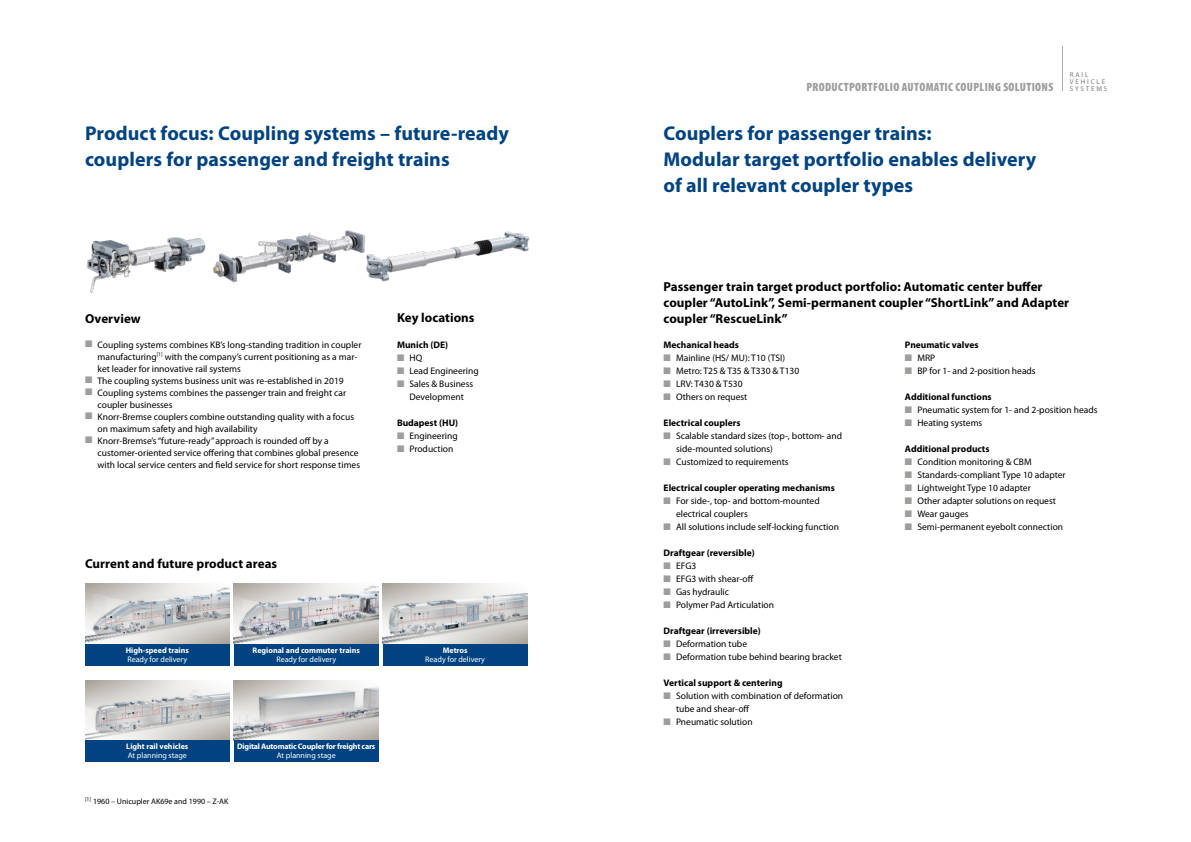
<style>
.page{position:relative;width:1191px;height:842px;background:#fff}
.page>*{position:absolute;margin:0;border:0;box-sizing:border-box;transform-origin:0 0}
.t1{font:700 20px/26px "Myriad Pro";letter-spacing:.005em;color:#004380}
.t2{font:700 13px/16px "Myriad Pro";letter-spacing:.005em;color:#000}
.t3{font:900 condensed 12px "Myriad Pro";letter-spacing:.03em;color:#9d9d9c}
.t4{font:9.5px/12px "Myriad Pro";color:#000}
.t5{font:700 9.5px "Myriad Pro";color:#000}
.t6{font:8px "Myriad Pro";color:#fff}
.t7{font:700 8px "Myriad Pro";color:#fff}
.t8{font:700 8px "Myriad Pro";letter-spacing:-.025em;color:#fff}
.t9{font:8px "Myriad Pro";color:#000}
.t10{font:7px/7px "Myriad Pro";letter-spacing:.26em;color:#7c7b7b}
.s1{color:#9d9d9c}
</style>
<div class="page">
<hr style="left:1060px;top:45px;width:3px;height:48px;background:#000;opacity:.3">
<img style="left:85px;top:583px;width:145px;height:61px">
<img style="left:234px;top:583px;width:144px;height:61px">
<img style="left:383px;top:583px;width:144px;height:61px">
<div style="left:85px;top:644px;width:145px;height:22px;background:#004380"></div>
<img style="left:85px;top:680px;width:145px;height:60px">
<img style="left:234px;top:680px;width:144px;height:60px">
<div style="left:234px;top:644px;width:144px;height:22px;background:#004380"></div>
<div style="left:383px;top:644px;width:144px;height:22px;background:#004380"></div>
<div style="left:85px;top:740px;width:145px;height:22px;background:#004380"></div>
<div style="left:234px;top:740px;width:144px;height:22px;background:#004380"></div>
<img style="left:86px;top:237px;width:106px;height:56px">
<img style="left:192px;top:230px;width:156px;height:53px">
<img style="left:348px;top:230px;width:182px;height:52px">
<h1 class="t1" style="left:85px;top:121px;width:425px">Product focus: Coupling systems – future-ready couplers for passenger and freight trains</h1>
<h2 class="t2" style="left:85px;top:310px;width:57px">Overview</h2>
<p class="t4" style="left:98px;top:338px;width:265px;text-indent:-13px"><span class="s1">■</span> Coupling systems combines KB’s long-standing tradition in coupler manufacturing<sup>[1]</sup> with the company’s current positioning as a mar&shy;ket leader for innovative rail systems</p>
<p class="t4" style="left:85px;top:374px;width:260px"><span class="s1">■</span> The coupling systems business unit was re-established in 2019</p>
<p class="t4" style="left:98px;top:386px;width:250px;text-indent:-13px"><span class="s1">■</span> Coupling systems combines the passenger train and freight car coupler businesses</p>
<p class="t4" style="left:98px;top:410px;width:258px;text-indent:-13px"><span class="s1">■</span> Knorr-Bremse couplers combine outstanding quality with a focus on maximum safety and high availability</p>
<p class="t4" style="left:98px;top:435px;width:264px;text-indent:-13px"><span class="s1">■</span> Knorr-Bremse’s “future-ready” approach is rounded off by a customer-oriented service offering that combines global presence with local service centers and field service for short response times</p>
<h2 class="t2" style="left:397px;top:310px;width:79px">Key locations</h2>
<p class="t5" style="left:397px;top:339px;width:53px">Munich (DE)</p>
<p class="t4" style="left:397px;top:352px;width:27px"><span class="s1">■</span> HQ</p>
<p class="t4" style="left:397px;top:365px;width:83px"><span class="s1">■</span> Lead Engineering</p>
<p class="t4" style="left:397px;top:378px;width:78px;line-height:13px;text-align:center"><span class="s1">■</span> Sales &amp; Business<br>Development</p>
<p class="t5" style="left:397px;top:417px;width:63px">Budapest (HU)</p>
<p class="t4" style="left:397px;top:430px;width:62px"><span class="s1">■</span> Engineering</p>
<p class="t4" style="left:397px;top:443px;width:58px"><span class="s1">■</span> Production</p>
<h2 class="t2" style="left:85px;top:556px;width:194px">Current and future product areas</h2>
<p class="t7" style="left:126px;top:645px;width:65px">High-speed trains</p>
<p class="t6" style="left:127px;top:654px;width:61px">Ready for delivery</p>
<p class="t7" style="left:253px;top:645px;width:109px">Regional and commuter trains</p>
<p class="t6" style="left:276px;top:654px;width:61px">Ready for delivery</p>
<p class="t7" style="left:126px;top:742px;width:64px">Light rail vehicles</p>
<p class="t6" style="left:128px;top:751px;width:60px">At planning stage</p>
<p class="t8" style="left:237px;top:742px;width:140px">Digital Automatic Coupler for freight cars</p>
<p class="t6" style="left:277px;top:751px;width:60px">At planning stage</p>
<p class="t9" style="left:85px;top:797px;width:145px"><sup>[1]</sup> 1960 – Unicupler AK69e and 1990 – Z-AK</p>
<p class="t7" style="left:443px;top:645px;width:26px">Metros</p>
<p class="t6" style="left:425px;top:654px;width:61px">Ready for delivery</p>
<p class="t3" style="left:806px;top:80px;width:248px">PRODUCTPORTFOLIO AUTOMATIC COUPLING SOLUTIONS</p>
<p class="t10" style="left:1069px;top:71px;width:39px">RAIL<br>VEHICLE<br>SYSTEMS</p>
<h1 class="t1" style="left:663px;top:121px;width:374px">Couplers for passenger trains:<br>Modular target portfolio enables delivery of all relevant coupler types</h1>
<h2 class="t2" style="left:663px;top:278px;width:407px">Passenger train target product portfolio: Automatic center buffer coupler “AutoLink”, Semi-permanent coupler “ShortLink” and Adapter coupler “RescueLink”</h2>
<p class="t5" style="left:663px;top:339px;width:77px">Mechanical heads</p>
<p class="t4" style="left:663px;top:352px;width:123px"><span class="s1">■</span> Mainline (HS/ MU): T10 (TSI)</p>
<p class="t4" style="left:663px;top:365px;width:137px"><span class="s1">■</span> Metro: T25 &amp; T35 &amp; T330 &amp; T130</p>
<p class="t4" style="left:663px;top:378px;width:81px"><span class="s1">■</span> LRV: T430 &amp; T530</p>
<p class="t4" style="left:663px;top:391px;width:85px"><span class="s1">■</span> Others on request</p>
<p class="t5" style="left:663px;top:418px;width:78px">Electrical couplers</p>
<p class="t4" style="left:676px;top:430px;width:167px;line-height:13px;text-indent:-13px"><span class="s1">■</span> Scalable standard sizes (top-, bottom- and side-mounted solutions)</p>
<p class="t4" style="left:663px;top:456px;width:126px"><span class="s1">■</span> Customized to requirements</p>
<p class="t5" style="left:663px;top:483px;width:173px">Electrical coupler operating mechanisms</p>
<p class="t4" style="left:676px;top:494px;width:145px;line-height:13px;text-indent:-13px"><span class="s1">■</span> For side-, top- and bottom-mounted electrical couplers</p>
<p class="t4" style="left:663px;top:521px;width:177px"><span class="s1">■</span> All solutions include self-locking function</p>
<p class="t5" style="left:663px;top:548px;width:93px">Draftgear (reversible)</p>
<p class="t4" style="left:663px;top:560px;width:34px"><span class="s1">■</span> EFG3</p>
<p class="t4" style="left:663px;top:573px;width:92px"><span class="s1">■</span> EFG3 with shear-off</p>
<p class="t4" style="left:663px;top:586px;width:67px"><span class="s1">■</span> Gas hydraulic</p>
<p class="t4" style="left:663px;top:599px;width:112px"><span class="s1">■</span> Polymer Pad Articulation</p>
<p class="t5" style="left:663px;top:625px;width:99px">Draftgear (irreversible)</p>
<p class="t4" style="left:663px;top:638px;width:85px"><span class="s1">■</span> Deformation tube</p>
<p class="t4" style="left:663px;top:651px;width:180px"><span class="s1">■</span> Deformation tube behind bearing bracket</p>
<p class="t5" style="left:663px;top:677px;width:121px">Vertical support &amp; centering</p>
<p class="t4" style="left:676px;top:690px;width:169px;line-height:13px;text-indent:-13px"><span class="s1">■</span> Solution with combination of deformation tube and shear-off</p>
<p class="t4" style="left:663px;top:716px;width:91px"><span class="s1">■</span> Pneumatic solution</p>
<p class="t5" style="left:905px;top:339px;width:75px">Pneumatic valves</p>
<p class="t4" style="left:905px;top:352px;width:32px"><span class="s1">■</span> MRP</p>
<p class="t4" style="left:905px;top:365px;width:132px"><span class="s1">■</span> BP for 1- and 2-position heads</p>
<p class="t5" style="left:905px;top:392px;width:88px">Additional functions</p>
<p class="t4" style="left:905px;top:404px;width:194px"><span class="s1">■</span> Pneumatic system for 1- and 2-position heads</p>
<p class="t4" style="left:905px;top:417px;width:79px"><span class="s1">■</span> Heating systems</p>
<p class="t5" style="left:905px;top:444px;width:86px">Additional products</p>
<p class="t4" style="left:905px;top:456px;width:128px"><span class="s1">■</span> Condition monitoring &amp; CBM</p>
<p class="t4" style="left:905px;top:469px;width:162px"><span class="s1">■</span> Standards-compliant Type 10 adapter</p>
<p class="t4" style="left:905px;top:482px;width:127px"><span class="s1">■</span> Lightweight Type 10 adapter</p>
<p class="t4" style="left:905px;top:495px;width:153px"><span class="s1">■</span> Other adapter solutions on request</p>
<p class="t4" style="left:905px;top:508px;width:65px"><span class="s1">■</span> Wear gauges</p>
<p class="t4" style="left:905px;top:521px;width:160px"><span class="s1">■</span> Semi-permanent eyebolt connection</p>
</div>
